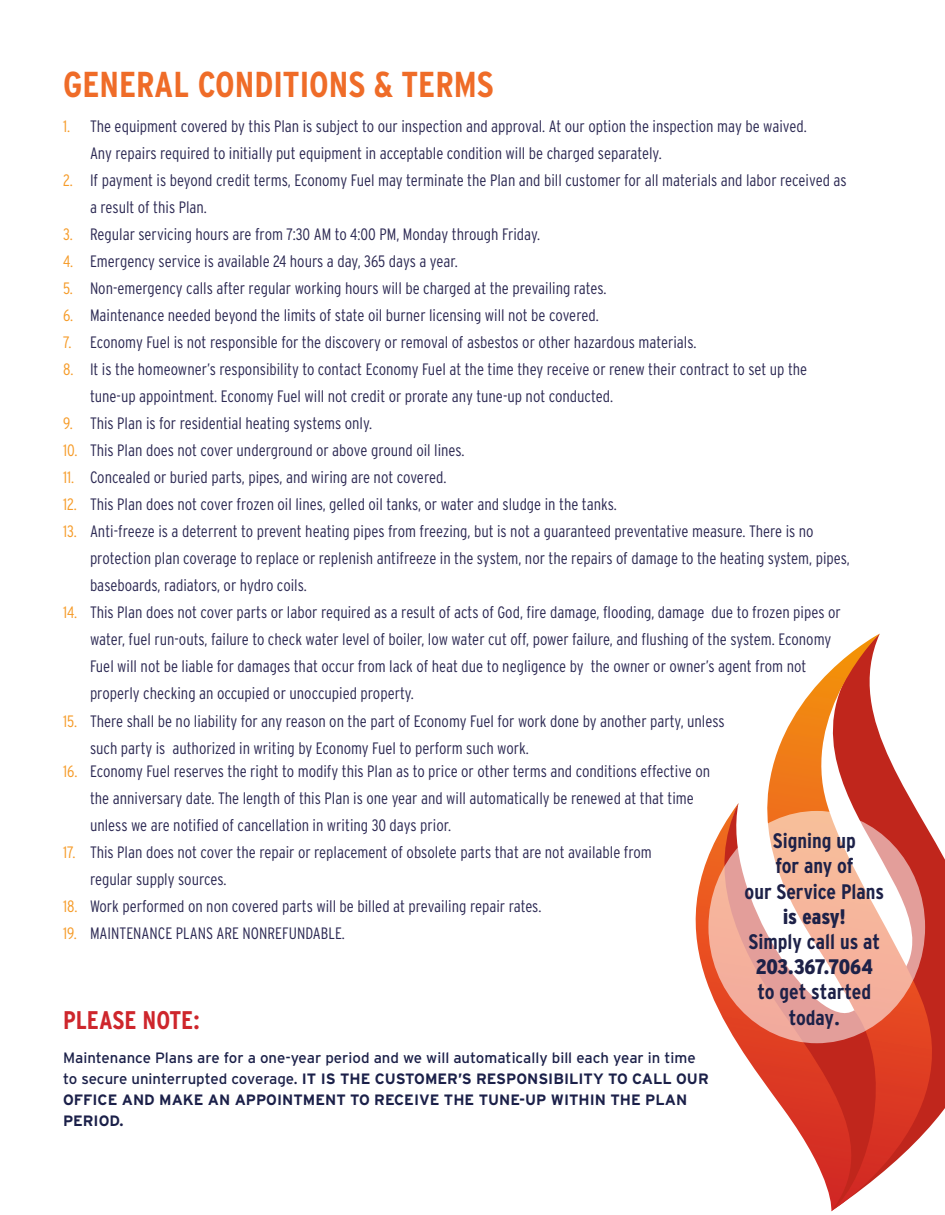
<style>
.page{position:relative;width:945px;height:1215px;background:#fff}
.page>*{position:absolute;margin:0;border:0;box-sizing:border-box;transform-origin:0 0}
.t1{font:700 36px "Interstate Condensed";color:#ef6c28}
.t2{font:700 25.5px "Interstate Condensed";color:#ce262c}
.t3{font:700 21px/25.2px "Interstate Condensed";color:#1d2148;text-align:center}
.t4{font:900 21px "Interstate Condensed";color:#1d2148}
.t5{font:300 16.5px/27px "Interstate Condensed";color:#2c2953}
.t6{font:15px/21px "Interstate";color:#1b2049}
.s1{color:#f69b28}
.s2{font-weight:900}
.s3{font-family:"Open Sans"}
.s4{font-weight:700}
</style>
<div class="page">
<svg style="left:695px;top:634px;width:250px;height:527px"></svg>
<svg style="left:706px;top:803px;width:190px;height:408px"></svg>
<svg style="left:708px;top:811px;width:217px;height:232px"></svg>
<p class="t1" style="left:63px;top:64px;width:432px">GENERAL CONDITIONS &amp; TERMS</p>
<p class="t5" style="left:90px;top:112px;width:718px;text-indent:-27px"><span class="s1">1.</span> The equipment covered by this Plan is subject to our inspection and approval. At our option the inspection may be waived.<br>Any repairs required to initially put equipment in acceptable condition will be charged separately.</p>
<p class="t5" style="left:90px;top:166px;width:758px;text-indent:-27px"><span class="s1">2.</span> If payment is beyond credit terms, Economy Fuel may terminate the Plan and bill customer for all materials and labor received as a result of this Plan.</p>
<p class="t5" style="left:63px;top:220px;width:479px"><span class="s1">3.</span> Regular servicing hours are from 7:30 AM to 4:00 PM, Monday through Friday.</p>
<p class="t5" style="left:63px;top:247px;width:396px"><span class="s1">4.</span> Emergency service is available 24 hours a day, 365 days a year.</p>
<p class="t5" style="left:63px;top:274px;width:545px"><span class="s1">5.</span> Non-emergency calls after regular working hours will be charged at the prevailing rates.</p>
<p class="t5" style="left:63px;top:301px;width:537px"><span class="s1">6.</span> Maintenance needed beyond the limits of state oil burner licensing will not be covered.</p>
<p class="t5" style="left:63px;top:328px;width:635px"><span class="s1">7.</span> Economy Fuel is not responsible for the discovery or removal of asbestos or other hazardous materials.</p>
<p class="t5" style="left:90px;top:355px;width:719px;text-indent:-27px"><span class="s1">8.</span> It is the homeowner’s responsibility to contact Economy Fuel at the time they receive or renew their contract to set up the tune-up appointment. Economy Fuel will not credit or prorate any tune-up not conducted.</p>
<p class="t5" style="left:63px;top:409px;width:311px"><span class="s1">9.</span> This Plan is for residential heating systems only.</p>
<p class="t5" style="left:63px;top:436px;width:403px"><span class="s1">10.</span> This Plan does not cover underground or above ground oil lines.</p>
<p class="t5" style="left:63px;top:463px;width:385px"><span class="s1">11.</span> Concealed or buried parts, pipes, and wiring are not covered.</p>
<p class="t5" style="left:63px;top:490px;width:555px"><span class="s1">12.</span> This Plan does not cover frozen oil lines, gelled oil tanks, or water and sludge in the tanks.</p>
<p class="t5" style="left:90px;top:517px;width:761px;text-indent:-27px"><span class="s1">13.</span> Anti-freeze is a deterrent to prevent heating pipes from freezing, but is not a guaranteed preventative measure. There is no protection plan coverage to replace or replenish antifreeze in the system, nor the repairs of damage to the heating system, pipes, baseboards, radiators, or hydro coils.</p>
<p class="t5" style="left:90px;top:598px;width:752px;text-indent:-27px"><span class="s1">14.</span> This Plan does not cover parts or labor required as a result of acts of God, fire damage, flooding, damage due to frozen pipes or water, fuel run-outs, failure to check water level of boiler, low water cut off, power failure, and flushing of the system. Economy Fuel will not be liable for damages that occur from lack of heat due to negligence by the owner or owner’s agent from not properly checking an occupied or unoccupied property.</p>
<p class="t5" style="left:90px;top:707px;width:636px;text-indent:-27px"><span class="s1">15.</span> There shall be no liability for any reason on the part of Economy Fuel for work done by another party, unless such party is authorized in writing by Economy Fuel to perform such work.</p>
<p class="t5" style="left:90px;top:757px;width:622px;text-indent:-27px"><span class="s1">16.</span> Economy Fuel reserves the right to modify this Plan as to price or other terms and conditions effective on the anniversary date. The length of this Plan is one year and will automatically be renewed at that time unless we are notified of cancellation in writing 30 days prior.</p>
<p class="t5" style="left:90px;top:838px;width:563px;text-indent:-27px"><span class="s1">17.</span> This Plan does not cover the repair or replacement of obsolete parts that are not available from regular supply sources.</p>
<p class="t5" style="left:63px;top:892px;width:480px"><span class="s1">18.</span> Work performed on non covered parts will be billed at prevailing repair rates.</p>
<p class="t5" style="left:63px;top:919px;width:284px"><span class="s1">19.</span> MAINTENANCE PLANS ARE NONREFUNDABLE.</p>
<p class="t3" style="left:773px;top:828px;width:84px">Signing up</p>
<p class="t3" style="left:775px;top:853px;width:79px">for any of</p>
<p class="t3" style="left:745px;top:878px;width:141px">our Service Plans</p>
<p class="t4" style="left:783px;top:905px;width:64px">is easy!</p>
<p class="t3" style="left:749px;top:929px;width:133px">Simply call us at<br><span class="s2">203.367.7064</span></p>
<p class="t3" style="left:758px;top:979px;width:115px">to get started</p>
<p class="t3" style="left:789px;top:1004px;width:53px">today<span class="s3">.</span></p>
<p class="t2" style="left:63px;top:1005px;width:138px">PLEASE NOTE:</p>
<p class="t6" style="left:63px;top:1047px;width:647px">Maintenance Plans are for a one-year period and we will automatically bill each year in time to secure uninterrupted coverage. <span class="s4">IT IS THE CUSTOMER’S RESPONSIBILITY TO CALL OUR OFFICE AND MAKE AN APPOINTMENT TO RECEIVE THE TUNE-UP WITHIN THE PLAN PERIOD.</span></p>
</div>
